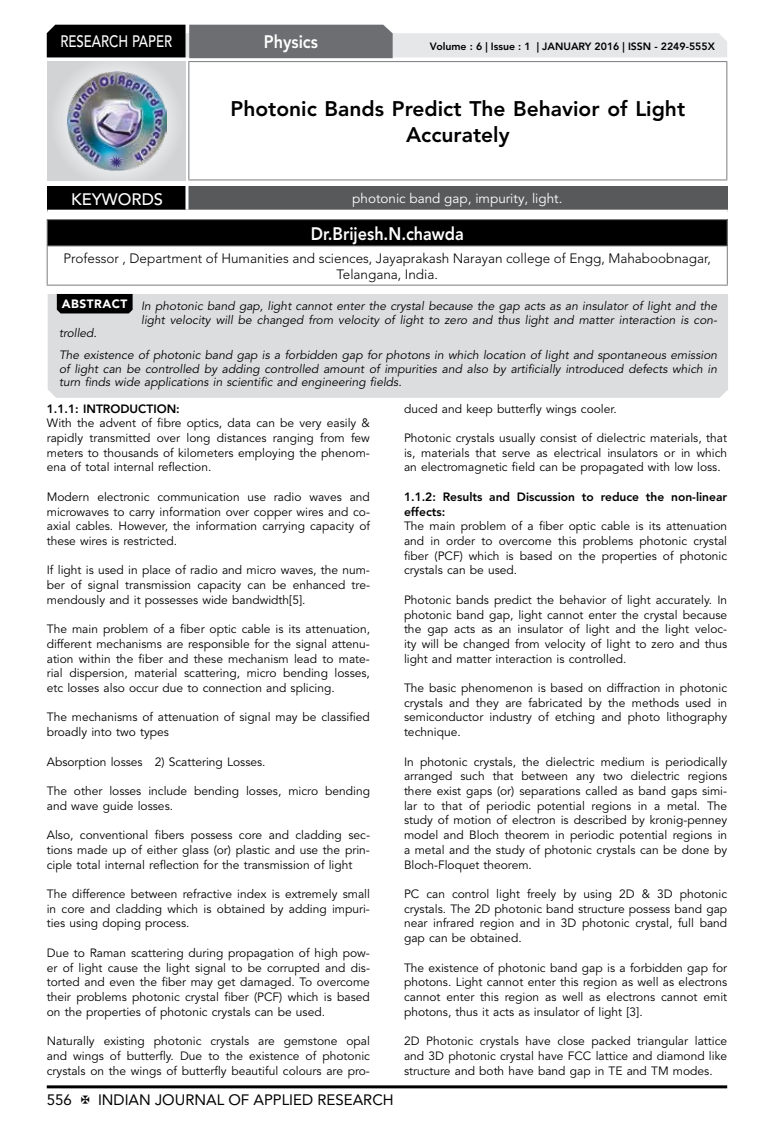
<style>
.page{position:relative;width:774px;height:1136px;background:#fff}
.page>*{position:absolute;margin:0;border:0;box-sizing:border-box;transform-origin:0 0}
.t1{font:800 21px/26.2px "Avenir LT Std";color:#000;text-align:center}
.t2{font:800 18px "Avenir LT Std";color:#fff;scale:.9 1}
.t3{font:500 16.5px "Avenir LT Std";color:#fff;scale:.8 1}
.t4{font:500 16.5px "Avenir LT Std";color:#fff}
.t5{font:15px "Avenir LT Std";color:#000}
.t6{font:300 13.5px/16.2px "Avenir LT Std";color:#000;text-align:center}
.t7{font:13.5px "Avenir LT Std";color:#fff}
.t8{font:12px/14.7px "Avenir LT Std";color:#000;text-align:justify}
.t9{font:italic 12px/13.5px "Avenir LT Std";color:#000;text-align:justify}
.t10{font:800 12px/14.7px "Avenir LT Std";color:#000}
.t11{font:800 10.5px "Avenir LT Std";color:#000}
</style>
<div class="page">
<hr style="left:47px;top:1085px;width:680px;height:3px;background:#000">
<div style="left:48px;top:62px;width:137px;height:118px;background:linear-gradient(to right,#d9dadb,#d9dadb)"></div>
<img style="left:68px;top:71px;width:99px;height:100px">
<svg style="left:47px;top:25px;width:680px;height:33px;background:#979899"></svg>
<hr style="left:188px;top:61px;width:539px;height:1px;background:#808285">
<hr style="left:188px;top:62px;width:1px;height:117px;background:#808285">
<hr style="left:726px;top:62px;width:1px;height:117px;background:#808285">
<hr style="left:188px;top:179px;width:539px;height:1px;background:#808285">
<div style="left:47px;top:219px;width:680px;height:27px;background:#000"></div>
<hr style="left:47px;top:219px;width:681px;height:1px;background:#808285">
<svg style="left:47px;top:220px;width:1px;height:25px"></svg>
<svg style="left:727px;top:220px;width:1px;height:25px"></svg>
<hr style="left:47px;top:245px;width:681px;height:1px;background:#808285">
<hr style="left:47px;top:246px;width:1px;height:38px;background:#808285">
<hr style="left:727px;top:246px;width:1px;height:38px;background:#808285">
<hr style="left:47px;top:284px;width:681px;height:1px;background:#808285">
<div style="left:47px;top:186px;width:140px;height:25px;background:#000"></div>
<div style="left:187px;top:186px;width:541px;height:25px;background:#58595b"></div>
<hr style="left:185px;top:186px;width:3px;height:24px;background:#fff">
<hr style="left:47px;top:210px;width:140px;height:3px;background:#fff">
<hr style="left:187px;top:210px;width:541px;height:3px;background:#fff">
<div style="left:48px;top:294px;width:680px;height:104px;background:#dcddde"></div>
<svg style="left:57px;top:294px;width:76px;height:19px"></svg>
<h3 class="t3" style="left:60px;top:32px;width:139px">RESEARCH PAPER</h3>
<h2 class="t2" style="left:264px;top:31px;width:62px">Physics</h2>
<p class="t11" style="left:430px;top:41px;width:286px">Volume : 6 | Issue : 1 | JANUARY 2016 | ISSN - 2249-555X</p>
<h1 class="t1" style="left:230px;top:95px;width:456px">Photonic Bands Predict The Behavior of Light<br>Accurately</h1>
<h3 class="t4" style="left:71px;top:189px;width:94px">KEYWORDS</h3>
<p class="t7" style="left:352px;top:190px;width:212px">photonic band gap, impurity, light.</p>
<h2 class="t2" style="left:311px;top:223px;width:172px">Dr.Brijesh.N.chawda</h2>
<p class="t6" style="left:63px;top:250px;width:649px">Professor , Department of Humanities and sciences, Jayaprakash Narayan college of Engg, Mahaboobnagar,<br>Telangana, India.</p>
<p class="t9" style="left:62px;top:299px;width:657px"><sup>ABSTRACT</sup> In photonic band gap, light cannot enter the crystal because the gap acts as an insulator of light and the</p>
<p class="t9" style="left:141px;top:313px;width:577px">light velocity will be changed from velocity of light to zero and thus light and matter interaction is con-</p>
<p class="t9" style="left:59px;top:326px;width:39px">trolled.</p>
<p class="t9" style="left:59px;top:348px;width:660px">The existence of photonic band gap is a forbidden gap for photons in which location of light and spontaneous emission of light can be controlled by adding controlled amount of impurities and also by artificially introduced defects which in turn finds wide applications in scientific and engineering fields.</p>
<p class="t10" style="left:47px;top:401px;width:135px">1.1.1: INTRODUCTION:</p>
<p class="t8" style="left:47px;top:416px;width:325px">With the advent of fibre optics, data can be very easily &amp; rapidly transmitted over long distances ranging from few meters to thousands of kilometers employing the phenom&shy;ena of total internal reflection.</p>
<p class="t8" style="left:47px;top:489px;width:325px">Modern electronic communication use radio waves and microwaves to carry information over copper wires and co&shy;axial cables. However, the information carrying capacity of these wires is restricted.</p>
<p class="t8" style="left:47px;top:563px;width:325px">If light is used in place of radio and micro waves, the num&shy;ber of signal transmission capacity can be enhanced tre&shy;mendously and it possesses wide bandwidth[5].</p>
<p class="t8" style="left:47px;top:622px;width:325px">The main problem of a fiber optic cable is its attenuation, different mechanisms are responsible for the signal attenu&shy;ation within the fiber and these mechanism lead to mate&shy;rial dispersion, material scattering, micro bending losses, etc losses also occur due to connection and splicing.</p>
<p class="t8" style="left:47px;top:710px;width:325px">The mechanisms of attenuation of signal may be classified broadly into two types</p>
<p class="t8" style="left:47px;top:754px;width:220px">Absorption losses 2) Scattering Losses.</p>
<p class="t8" style="left:47px;top:783px;width:325px">The other losses include bending losses, micro bending and wave guide losses.</p>
<p class="t8" style="left:47px;top:827px;width:325px">Also, conventional fibers possess core and cladding sec&shy;tions made up of either glass (or) plastic and use the prin&shy;ciple total internal reflection for the transmission of light</p>
<p class="t8" style="left:47px;top:886px;width:325px">The difference between refractive index is extremely small in core and cladding which is obtained by adding impuri&shy;ties using doping process.</p>
<p class="t8" style="left:47px;top:945px;width:325px">Due to Raman scattering during propagation of high pow&shy;er of light cause the light signal to be corrupted and dis&shy;torted and even the fiber may get damaged. To overcome their problems photonic crystal fiber (PCF) which is based on the properties of photonic crystals can be used.</p>
<p class="t8" style="left:47px;top:1033px;width:325px">Naturally existing photonic crystals are gemstone opal and wings of butterfly. Due to the existence of photonic crystals on the wings of butterfly beautiful colours are pro-</p>
<p class="t5" style="left:47px;top:1090px;width:27px">556</p>
<p class="t5" style="left:98px;top:1090px;width:297px">INDIAN JOURNAL OF APPLIED RESEARCH</p>
<p class="t8" style="left:404px;top:401px;width:214px">duced and keep butterfly wings cooler.</p>
<p class="t8" style="left:404px;top:431px;width:325px">Photonic crystals usually consist of dielectric materials, that is, materials that serve as electrical insulators or in which an electromagnetic field can be propagated with low loss.</p>
<p class="t10" style="left:404px;top:489px;width:325px">1.1.2: Results and Discussion to reduce the non-linear effects:</p>
<p class="t8" style="left:404px;top:519px;width:325px">The main problem of a fiber optic cable is its attenuation and in order to overcome this problems photonic crystal fiber (PCF) which is based on the properties of photonic crystals can be used.</p>
<p class="t8" style="left:404px;top:592px;width:325px">Photonic bands predict the behavior of light accurately. In photonic band gap, light cannot enter the crystal because the gap acts as an insulator of light and the light veloc&shy;ity will be changed from velocity of light to zero and thus light and matter interaction is controlled.</p>
<p class="t8" style="left:404px;top:680px;width:325px">The basic phenomenon is based on diffraction in photonic crystals and they are fabricated by the methods used in semiconductor industry of etching and photo lithography technique.</p>
<p class="t8" style="left:404px;top:754px;width:325px">In photonic crystals, the dielectric medium is periodically arranged such that between any two dielectric regions there exist gaps (or) separations called as band gaps simi&shy;lar to that of periodic potential regions in a metal. The study of motion of electron is described by kronig-penney model and Bloch theorem in periodic potential regions in a metal and the study of photonic crystals can be done by Bloch-Floquet theorem.</p>
<p class="t8" style="left:404px;top:886px;width:325px">PC can control light freely by using 2D &amp; 3D photonic crystals. The 2D photonic band structure possess band gap near infrared region and in 3D photonic crystal, full band gap can be obtained.</p>
<p class="t8" style="left:404px;top:960px;width:325px">The existence of photonic band gap is a forbidden gap for photons. Light cannot enter this region as well as electrons cannot enter this region as well as electrons cannot emit photons, thus it acts as insulator of light [3].</p>
<p class="t8" style="left:404px;top:1033px;width:325px">2D Photonic crystals have close packed triangular lattice and 3D photonic crystal have FCC lattice and diamond like structure and both have band gap in TE and TM modes.</p>
</div>
